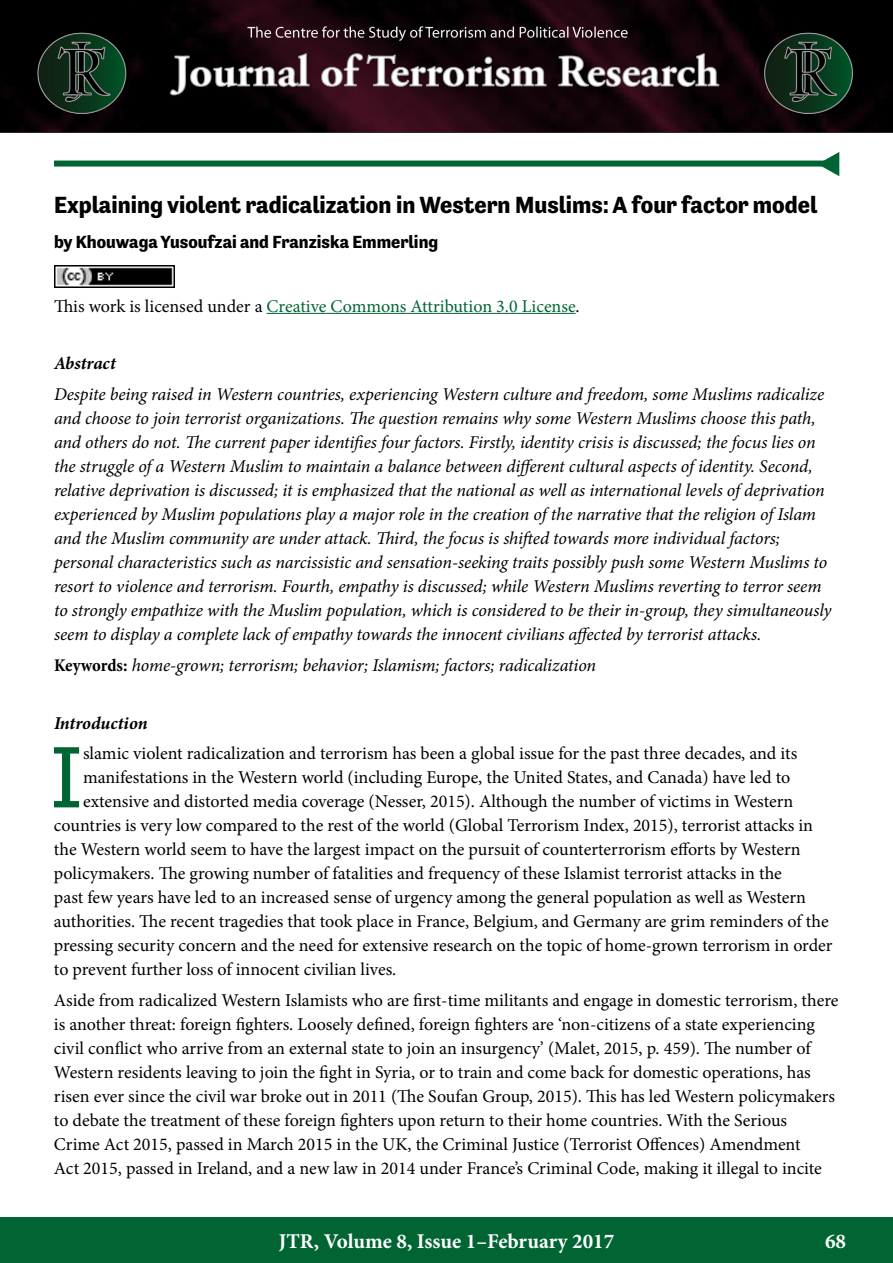
<style>
.page{position:relative;width:893px;height:1263px;background:#fff}
.page>*{position:absolute;margin:0;border:0;box-sizing:border-box;transform-origin:0 0}
.t1{font:89.1px "Tenso";color:#006533}
.t2{font:700 24px "Tenso";color:#000}
.t3{font:700 21px "Minion Pro";color:#fff}
.t4{font:18px/24px "Minion Pro";color:#000}
.t5{font:italic 18px/24px "Minion Pro";letter-spacing:-.01em;color:#000}
.t6{font:18px "Minion Pro";color:#006533}
.t7{font:700 18px "Tenso";color:#000}
.t8{font:italic 700 18px "Minion Pro";color:#000}
.s1{color:#000}
.s2{font-weight:700;font-style:normal;font-stretch:condensed}
</style>
<div class="page">
<div style="left:0;top:1217px;width:893px;height:46px;background:#006533"></div>
<img style="left:0;top:0;width:893px;height:133px">
<hr style="left:267px;top:313px;width:309px;height:1px;background:#006533">
<div style="left:54px;top:161px;width:785px;height:6px;background:#006533"></div>
<svg style="left:818px;top:152px;width:21px;height:24px"></svg>
<img style="left:54px;top:265px;width:120px;height:23px">
<h2 class="t2" style="left:54px;top:191px;width:765px">Explaining violent radicalization in Western Muslims: A four factor model</h2>
<p class="t7" style="left:54px;top:232px;width:386px">by Khouwaga Yusoufzai and Franziska Emmerling</p>
<p class="t6" style="left:54px;top:294px;width:527px"><span class="s1">This work is licensed under a</span> Creative Commons Attribution 3.0 License<span class="s1">.</span></p>
<p class="t8" style="left:54px;top:351px;width:63px">Abstract</p>
<p class="t5" style="left:54px;top:382px;width:779px">Despite being raised in Western countries, experiencing Western culture and freedom, some Muslims radicalize and choose to join terrorist organizations. The question remains why some Western Muslims choose this path, and others do not. The current paper identifies four factors. Firstly, identity crisis is discussed; the focus lies on the struggle of a Western Muslim to maintain a balance between different cultural aspects of identity. Second, relative deprivation is discussed; it is emphasized that the national as well as international levels of deprivation experienced by Muslim populations play a major role in the creation of the narrative that the religion of Islam and the Muslim community are under attack. Third, the focus is shifted towards more individual factors; personal characteristics such as narcissistic and sensation-seeking traits possibly push some Western Muslims to resort to violence and terrorism. Fourth, empathy is discussed; while Western Muslims reverting to terror seem to strongly empathize with the Muslim population, which is considered to be their in-group, they simultaneously seem to display a complete lack of empathy towards the innocent civilians affected by terrorist attacks.</p>
<p class="t5" style="left:54px;top:653px;width:544px"><span class="s2">Keywords:</span> home-grown; terrorism; behavior; Islamism; factors; radicalization</p>
<p class="t8" style="left:54px;top:710px;width:95px">Introduction</p>
<h1 class="t1" style="left:50px;top:727px;width:35px">I</h1>
<p class="t4" style="left:83px;top:742px;width:716px">slamic violent radicalization and terrorism has been a global issue for the past three decades, and its</p>
<p class="t4" style="left:83px;top:766px;width:709px">manifestations in the Western world (including Europe, the United States, and Canada) have led to</p>
<p class="t4" style="left:83px;top:790px;width:712px">extensive and distorted media coverage (Nesser, 2015). Although the number of victims in Western</p>
<p class="t4" style="left:54px;top:814px;width:760px">countries is very low compared to the rest of the world (Global Terrorism Index, 2015), terrorist attacks in</p>
<p class="t4" style="left:54px;top:838px;width:748px">the Western world seem to have the largest impact on the pursuit of counterterrorism efforts by Western</p>
<p class="t4" style="left:54px;top:862px;width:729px">policymakers. The growing number of fatalities and frequency of these Islamist terrorist attacks in the</p>
<p class="t4" style="left:54px;top:886px;width:754px">past few years have led to an increased sense of urgency among the general population as well as Western</p>
<p class="t4" style="left:54px;top:910px;width:776px">authorities. The recent tragedies that took place in France, Belgium, and Germany are grim reminders of the</p>
<p class="t4" style="left:54px;top:934px;width:780px">pressing security concern and the need for extensive research on the topic of home-grown terrorism in order</p>
<p class="t4" style="left:54px;top:958px;width:344px">to prevent further loss of innocent civilian lives.</p>
<p class="t4" style="left:54px;top:988px;width:786px">Aside from radicalized Western Islamists who are first-time militants and engage in domestic terrorism, there is another threat: foreign fighters. Loosely defined, foreign fighters are ‘non-citizens of a state experiencing civil conflict who arrive from an external state to join an insurgency’ (Malet, 2015, p. 459). The number of Western residents leaving to join the fight in Syria, or to train and come back for domestic operations, has risen ever since the civil war broke out in 2011 (The Soufan Group, 2015). This has led Western policymakers to debate the treatment of these foreign fighters upon return to their home countries. With the Serious<br>Crime Act 2015, passed in March 2015 in the UK, the Criminal Justice (Terrorist Offences) Amendment<br>Act 2015, passed in Ireland, and a new law in 2014 under France’s Criminal Code, making it illegal to incite</p>
<p class="t3" style="left:279px;top:1226px;width:337px">JTR, Volume 8, Issue 1–February 2017</p>
<p class="t3" style="left:825px;top:1226px;width:22px">68</p>
</div>
